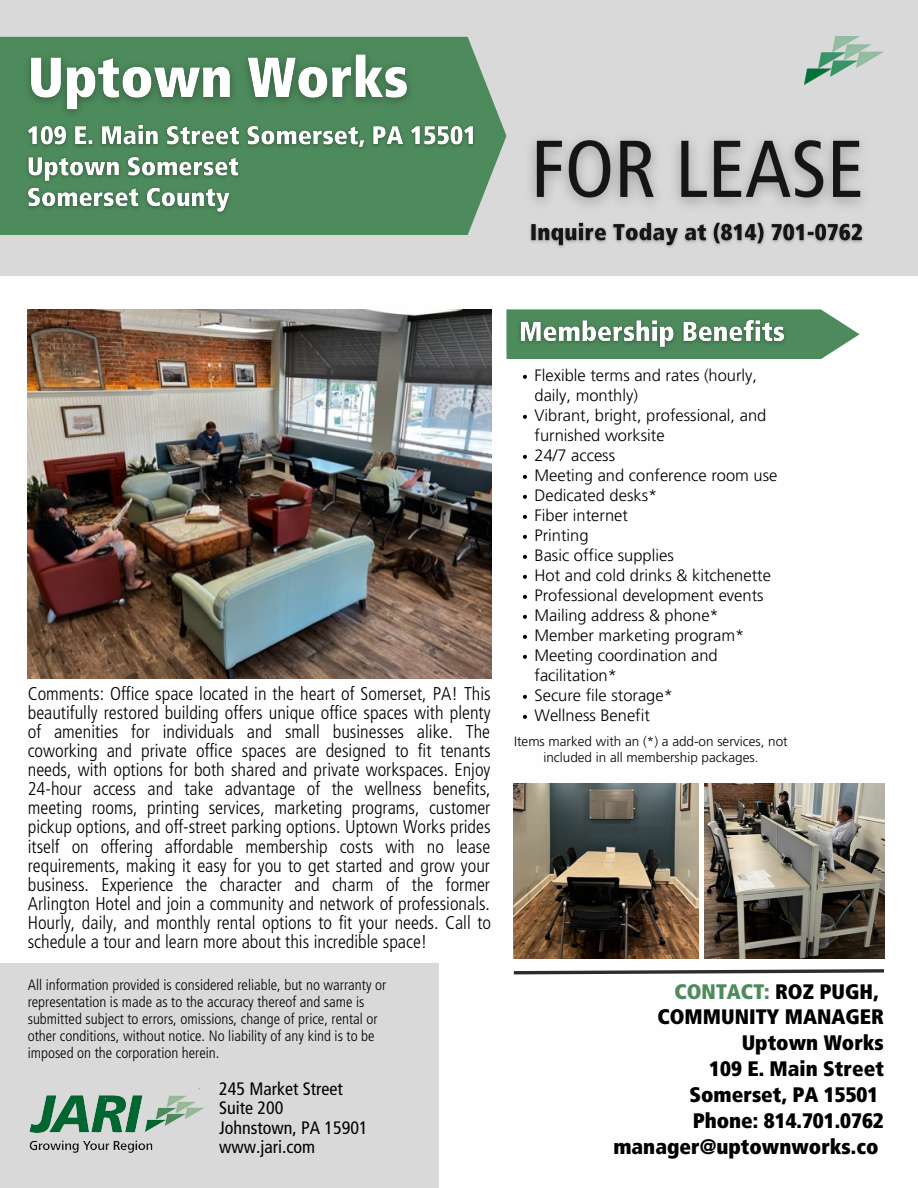
<style>
.page{position:relative;width:918px;height:1188px;background:#fff}
.page>*{position:absolute;margin:0;border:0;box-sizing:border-box;transform-origin:0 0}
.t1{font:900 condensed 21px "Frutiger LT Std";color:#000}
.t2{font:900 condensed 21px "Frutiger LT Std";color:#4d8b5c}
.t3{font:300 condensed 18.45px/19.2px "Frutiger LT Std";color:#000;text-align:justify}
.t4{font:condensed 18px "Frutiger LT Std";color:#000}
.t5{font:300 16.5px/20px "Frutiger LT Std";color:#000}
.t6{font:300 condensed 15px/16.8px "Frutiger LT Std";color:#000}
.t7{font:300 13.5px/16.5px "Frutiger LT Std";color:#000;text-align:center}
.s1{color:#000}
</style>
<div class="page">
<div style="left:0;top:0;width:918px;height:275px;background:#d9d9d9"></div>
<svg style="left:513px;top:969px;width:371px;height:6px"></svg>
<svg style="left:0;top:37px;width:506px;height:198px;fill:#4d8b5c"></svg>
<svg style="left:506px;top:309px;width:354px;height:50px"></svg>
<img style="left:804px;top:37px;width:79px;height:47px">
<div style="left:0;top:963px;width:439px;height:225px;background:#d9d9d9"></div>
<img style="left:29px;top:1088px;width:176px;height:65px">
<img style="left:28px;top:309px;width:463px;height:369px">
<img style="left:704px;top:783px;width:180px;height:176px">
<img style="left:514px;top:783px;width:184px;height:176px">
<img style="left:513px;top:312px;width:279px;height:43px">
<img style="left:14px;top:41px;width:409px;height:86px">
<img style="left:531px;top:241px;width:331px;height:7px">
<img style="left:530px;top:138px;width:333px;height:103px">
<img style="left:21px;top:119px;width:462px;height:101px">
<svg style="left:523px;top:375px;width:4px;height:4px"></svg>
<svg style="left:523px;top:415px;width:4px;height:4px"></svg>
<svg style="left:523px;top:455px;width:4px;height:4px"></svg>
<svg style="left:523px;top:475px;width:4px;height:4px"></svg>
<svg style="left:523px;top:495px;width:4px;height:4px"></svg>
<svg style="left:523px;top:515px;width:4px;height:4px"></svg>
<svg style="left:523px;top:535px;width:4px;height:4px"></svg>
<svg style="left:523px;top:555px;width:4px;height:4px"></svg>
<svg style="left:523px;top:575px;width:4px;height:4px"></svg>
<svg style="left:523px;top:595px;width:4px;height:4px"></svg>
<svg style="left:523px;top:615px;width:4px;height:4px"></svg>
<svg style="left:523px;top:635px;width:4px;height:4px"></svg>
<svg style="left:523px;top:655px;width:4px;height:4px"></svg>
<svg style="left:523px;top:695px;width:4px;height:4px"></svg>
<svg style="left:523px;top:715px;width:4px;height:4px"></svg>
<p class="t3" style="left:28px;top:685px;width:465px">Comments: Office space located in the heart of Somerset, PA! This beautifully restored building offers unique office spaces with plenty of amenities for individuals and small businesses alike. The coworking and private office spaces are designed to fit tenants needs, with options for both shared and private workspaces. Enjoy 24-hour access and take advantage of the wellness benefits, meeting rooms, printing services, marketing programs, customer pickup options, and off-street parking options. Uptown Works prides itself on offering affordable membership costs with no lease requirements, making it easy for you to get started and grow your business. Experience the character and charm of the former Arlington Hotel and join a community and network of professionals.<br>Hourly, daily, and monthly rental options to fit your needs. Call to schedule a tour and learn more about this incredible space!</p>
<p class="t6" style="left:28px;top:978px;width:360px">All information provided is considered reliable, but no warranty or representation is made as to the accuracy thereof and same is submitted subject to errors, omissions, change of price, rental or other conditions, without notice. No liability of any kind is to be imposed on the corporation herein.</p>
<p class="t4" style="left:219px;top:1082px;width:125px">245 Market Street</p>
<p class="t4" style="left:219px;top:1101px;width:66px">Suite 200</p>
<p class="t4" style="left:219px;top:1120px;width:150px">Johnstown, PA 15901</p>
<p class="t4" style="left:219px;top:1139px;width:97px">www.jari.com</p>
<p class="t5" style="left:535px;top:367px;width:224px">Flexible terms and rates (hourly, daily, monthly)</p>
<p class="t5" style="left:535px;top:407px;width:233px">Vibrant, bright, professional, and furnished worksite</p>
<p class="t5" style="left:535px;top:447px;width:82px">24/7 access</p>
<p class="t5" style="left:535px;top:467px;width:244px">Meeting and conference room use</p>
<p class="t5" style="left:535px;top:487px;width:124px">Dedicated desks*</p>
<p class="t5" style="left:535px;top:507px;width:95px">Fiber internet</p>
<p class="t5" style="left:535px;top:527px;width:56px">Printing</p>
<p class="t5" style="left:535px;top:547px;width:141px">Basic office supplies</p>
<p class="t5" style="left:535px;top:567px;width:238px">Hot and cold drinks &amp; kitchenette</p>
<p class="t5" style="left:535px;top:587px;width:231px">Professional development events</p>
<p class="t5" style="left:535px;top:607px;width:186px">Mailing address &amp; phone*</p>
<p class="t5" style="left:535px;top:627px;width:211px">Member marketing program*</p>
<p class="t5" style="left:535px;top:647px;width:185px">Meeting coordination and facilitation*</p>
<p class="t5" style="left:535px;top:687px;width:140px">Secure file storage*</p>
<p class="t5" style="left:535px;top:707px;width:117px">Wellness Benefit</p>
<p class="t7" style="left:514px;top:734px;width:275px">Items marked with an (*) a add-on services, not included in all membership packages.</p>
<p class="t2" style="left:674px;top:983px;width:206px">CONTACT: <span class="s1">ROZ PUGH,</span></p>
<p class="t1" style="left:657px;top:1009px;width:228px">COMMUNITY MANAGER</p>
<p class="t1" style="left:742px;top:1035px;width:144px">Uptown Works</p>
<p class="t1" style="left:709px;top:1060px;width:176px">109 E. Main Street</p>
<p class="t1" style="left:689px;top:1086px;width:191px">Somerset, PA 15501</p>
<p class="t1" style="left:693px;top:1112px;width:193px">Phone: 814.701.0762</p>
<p class="t1" style="left:613px;top:1138px;width:267px">manager@uptownworks.co</p>
</div>
